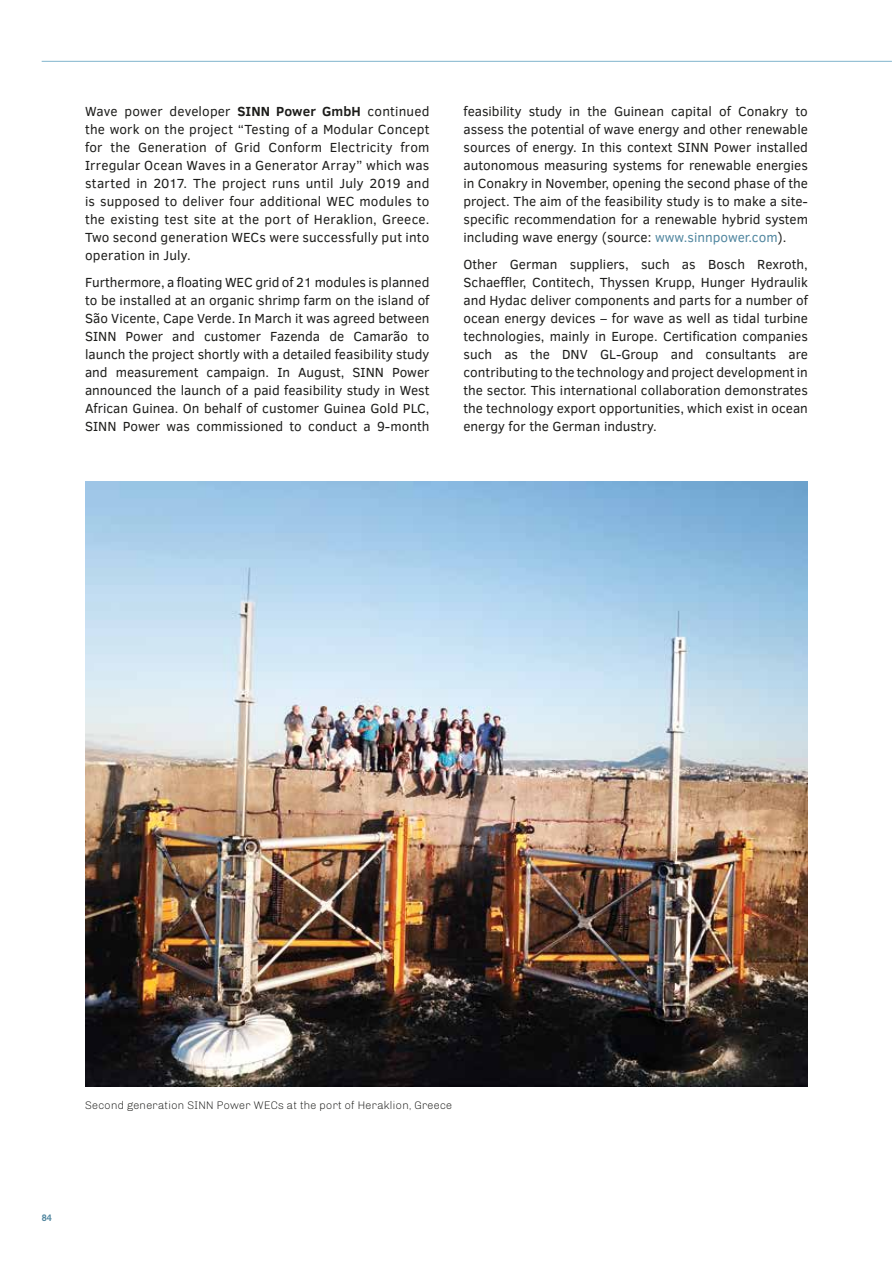
<style>
.page{position:relative;width:893px;height:1263px;background:#fff}
.page>*{position:absolute;margin:0;border:0;box-sizing:border-box;transform-origin:0 0}
.t1{font:13.5px/18px "Clear Sans";color:#1d1d1b;text-align:justify}
.t2{font:300 11.25px "Chivo";color:#1d1d1b}
.t3{font:700 9px "Trade Gothic";color:#50869f}
.s1{font-weight:700}
.s2{color:#50869f}
</style>
<div class="page">
<hr style="left:42px;top:61px;width:850px;height:1px;background:#7fb4cc">
<img style="left:85px;top:481px;width:723px;height:605px">
<p class="t1" style="left:85px;top:102px;width:346px">Wave power developer <span class="s1">SINN Power GmbH</span> continued the work on the project “Testing of a Modular Concept for the Generation of Grid Conform Electricity from Irregular Ocean Waves in a Generator Array” which was started in 2017. The project runs until July 2019 and is supposed to deliver four additional WEC modules to the existing test site at the port of Heraklion, Greece.<br>Two second generation WECs were successfully put into operation in July.</p>
<p class="t1" style="left:85px;top:273px;width:346px">Furthermore, a floating WEC grid of 21 modules is planned to be installed at an organic shrimp farm on the island of São Vicente, Cape Verde. In March it was agreed between SINN Power and customer Fazenda de Camarão to launch the project shortly with a detailed feasibility study and measurement campaign. In August, SINN Power announced the launch of a paid feasibility study in West African Guinea. On behalf of customer Guinea Gold PLC, SINN Power was commissioned to conduct a 9-month</p>
<p class="t1" style="left:463px;top:102px;width:346px">feasibility study in the Guinean capital of Conakry to assess the potential of wave energy and other renewable sources of energy. In this context SINN Power installed autonomous measuring systems for renewable energies in Conakry in November, opening the second phase of the project. The aim of the feasibility study is to make a site&shy;specific recommendation for a renewable hybrid system including wave energy (source: <span class="s2">www.sinnpower.com</span>).</p>
<p class="t1" style="left:463px;top:255px;width:346px">Other German suppliers, such as Bosch Rexroth, Schaeffler, Contitech, Thyssen Krupp, Hunger Hydraulik and Hydac deliver components and parts for a number of ocean energy devices – for wave as well as tidal turbine technologies, mainly in Europe. Certification companies such as the DNV GL-Group and consultants are contributing to the technology and project development in the sector. This international collaboration demonstrates the technology export opportunities, which exist in ocean energy for the German industry.</p>
<p class="t2" style="left:85px;top:1099px;width:369px">Second generation SINN Power WECs at the port of Heraklion, Greece</p>
<p class="t3" style="left:42px;top:1212px;width:12px">84</p>
</div>
